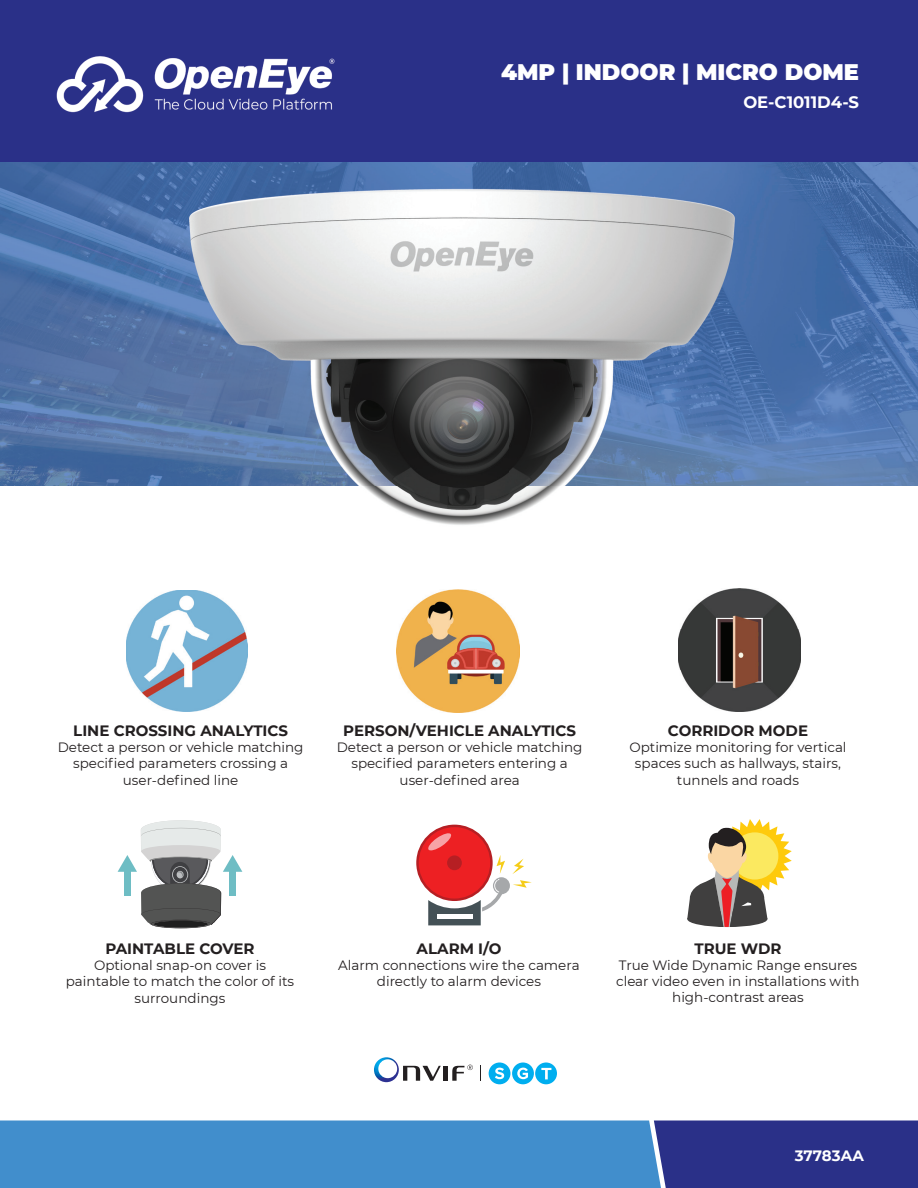
<style>
.page{position:relative;width:918px;height:1188px;background:#fff}
.page>*{position:absolute;margin:0;border:0;box-sizing:border-box;transform-origin:0 0}
.t1{font:900 22.5px "Montserrat";color:#fff}
.t2{font:700 16.5px "Montserrat";color:#fff}
.t3{font:700 15px "Montserrat";color:#231f20}
.t4{font:700 15px "Montserrat";color:#fff}
.t5{font:13.5px/16.2px "Montserrat";color:#231f20;text-align:center}
</style>
<div class="page">
<div style="left:0;top:0;width:918px;height:162px;background:#2a3088"></div>
<div style="left:0;top:1120px;width:654px;height:68px;background:#418ecc"></div>
<div style="left:654px;top:1120px;width:264px;height:68px;background:#2a3088"></div>
<img style="left:0;top:162px;width:918px;height:324px">
<img style="left:56px;top:56px;width:186px;height:57px">
<img style="left:242px;top:58px;width:93px;height:52px">
<svg style="left:687px;top:819px;width:105px;height:108px"></svg>
<hr style="left:443px;top:1066px;width:4px;height:15px;background:#231f20">
<svg style="left:374px;top:1057px;width:67px;height:25px"></svg>
<svg style="left:452px;top:1065px;width:21px;height:16px"></svg>
<svg style="left:480px;top:1065px;width:1px;height:16px"></svg>
<div style="left:512px;top:1063px;width:22px;height:21px;background:#00aeef;border-radius:50%"></div>
<div style="left:489px;top:1063px;width:21px;height:21px;background:#00aeef;border-radius:50%"></div>
<svg style="left:495px;top:1068px;width:9px;height:11px"></svg>
<svg style="left:517px;top:1068px;width:11px;height:11px"></svg>
<div style="left:535px;top:1063px;width:22px;height:21px;background:#00aeef;border-radius:50%"></div>
<svg style="left:541px;top:1068px;width:10px;height:11px"></svg>
<img style="left:155px;top:166px;width:608px;height:359px">
<div style="left:493px;top:877px;width:17px;height:17px;background:#a6a8aa;border-radius:50%"></div>
<svg style="left:416px;top:825px;width:89px;height:100px"></svg>
<svg style="left:512px;top:859px;width:12px;height:15px"></svg>
<svg style="left:513px;top:880px;width:19px;height:8px"></svg>
<svg style="left:118px;top:820px;width:124px;height:108px"></svg>
<img style="left:126px;top:590px;width:122px;height:121px">
<img style="left:397px;top:589px;width:123px;height:124px">
<img style="left:678px;top:589px;width:123px;height:122px">
<h1 class="t1" style="left:501px;top:55px;width:360px">4MP | INDOOR | MICRO DOME</h1>
<p class="t2" style="left:743px;top:90px;width:117px">OE-C1011D4-S</p>
<p class="t3" style="left:73px;top:720px;width:216px">LINE CROSSING ANALYTICS</p>
<p class="t5" style="left:58px;top:739px;width:247px">Detect a person or vehicle matching specified parameters crossing a user-defined line</p>
<p class="t3" style="left:343px;top:720px;width:234px">PERSON/VEHICLE ANALYTICS</p>
<p class="t5" style="left:337px;top:739px;width:247px">Detect a person or vehicle matching specified parameters entering a user-defined area</p>
<p class="t3" style="left:668px;top:720px;width:142px">CORRIDOR MODE</p>
<p class="t5" style="left:629px;top:739px;width:219px">Optimize monitoring for vertical spaces such as hallways, stairs, tunnels and roads</p>
<p class="t3" style="left:105px;top:938px;width:151px">PAINTABLE COVER</p>
<p class="t5" style="left:66px;top:957px;width:230px">Optional snap-on cover is paintable to match the color of its surroundings</p>
<p class="t3" style="left:417px;top:938px;width:86px">ALARM I/O</p>
<p class="t5" style="left:338px;top:957px;width:243px">Alarm connections wire the camera directly to alarm devices</p>
<p class="t3" style="left:694px;top:937px;width:89px">TRUE WDR</p>
<p class="t5" style="left:616px;top:956px;width:245px">True Wide Dynamic Range ensures clear video even in installations with high-contrast areas</p>
<p class="t4" style="left:795px;top:1145px;width:71px">37783AA</p>
</div>
